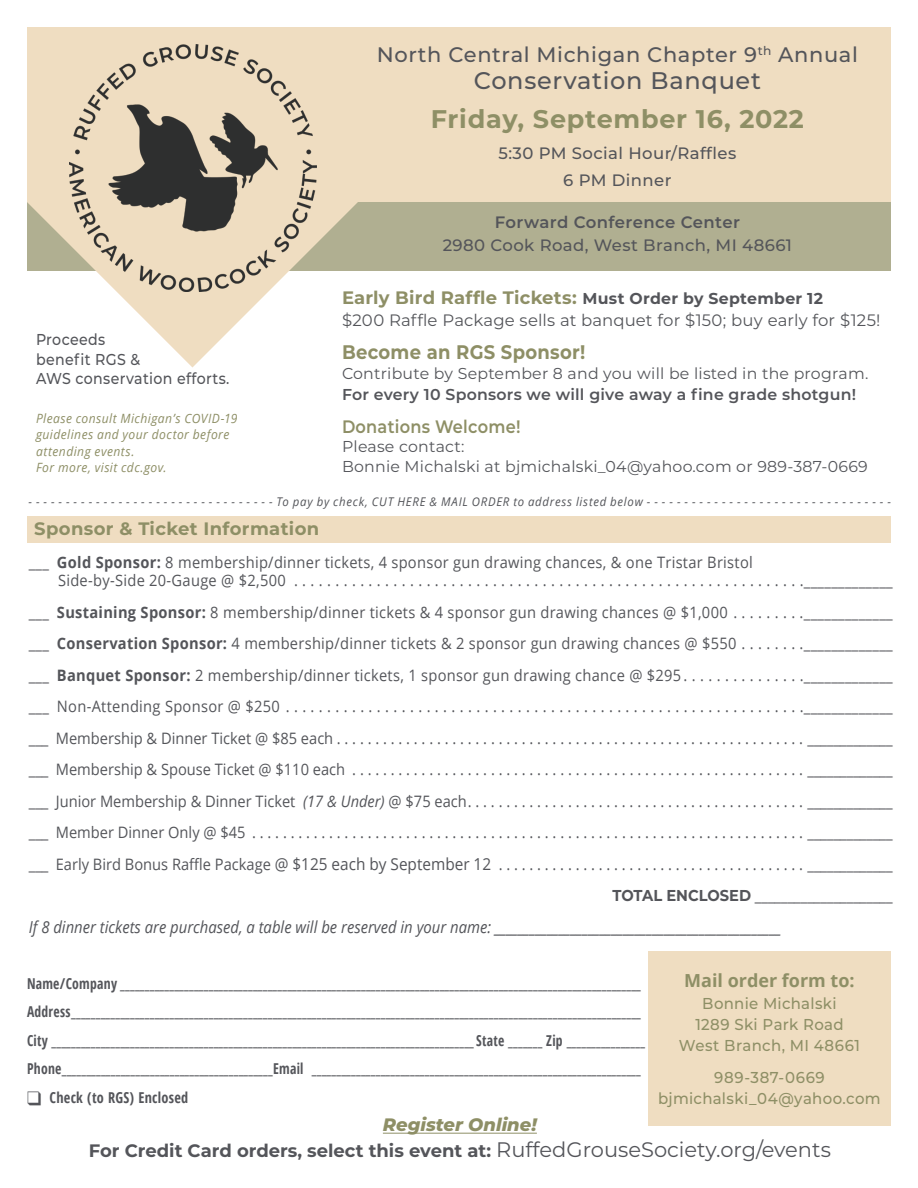
<style>
.page{position:relative;width:918px;height:1188px;background:#fff}
.page>*{position:absolute;margin:0;border:0;box-sizing:border-box;transform-origin:0 0}
.t1{font:700 25.5px "Montserrat";letter-spacing:.03em;color:#8e8f66}
.t2{font:500 24px "Montserrat";letter-spacing:.03em;color:#54555a}
.t3{font:500 21px "Montserrat";letter-spacing:.03em;color:#54555a}
.t4{font:700 19.65px "Montserrat";letter-spacing:.015em;color:#8e8f66;scale:.92 1}
.Body_Copy{font:700 18px "Montserrat";letter-spacing:.02em;color:#8e8f66}
.t5{font:700 18px "Montserrat";color:#54555a}
.t6{font:600 18px "Montserrat";letter-spacing:.015em;color:#8e8f66;scale:.9 1}
.t7{font:700 18px "Open Sans";color:#8e8f66}
.t8{font:italic 800 18px "Montserrat";color:#8e8f66}
.t9{font:italic 16.5px "Open Sans";color:#54555a;scale:.9 1}
.t10{font:500 16.5px "Montserrat";letter-spacing:.025em;color:#54555a}
.Body_Copy-2{font:16.5px "Montserrat";letter-spacing:.01em;color:#54555a}
.t11{font:600 16.5px "Montserrat";letter-spacing:.025em;color:#54555a}
.t12{font:15.75px "Open Sans";letter-spacing:.02em;color:#54555a;scale:.93 1}
.t13{font:15.75px "Open Sans";color:#54555a;scale:.93 1}
.t14{font:15.75px "Montserrat";letter-spacing:.015em;color:#54555a}
.Body_Copy-3{font:500 15.75px "Montserrat";letter-spacing:.02em;color:#8e8f66;scale:.95 1}
.t15{font:600 15.75px "Montserrat";letter-spacing:.015em;color:#54555a}
.t16{font:500 15.75px "Montserrat";letter-spacing:.025em;color:#54555a;scale:.9 1}
.Body_Copy-4{font:500 15.75px "Montserrat";letter-spacing:.04em;color:#8e8f66;scale:.95 1}
.t17{font:700 15px "Open Sans Condensed";letter-spacing:.02em;color:#54555a;scale:.91 1}
.t18{font:700 15px "Open Sans Condensed";letter-spacing:.02em;color:#54555a;scale:.95 1}
.Body_Copy-5{font:italic 12.75px/16.5px "Open Sans";letter-spacing:.035em;color:#8e8f66;scale:.95 1}
.t19{font:italic 12px "Open Sans";letter-spacing:.065em;color:#54555a;scale:.95 1}
.s1{font-size:15.75px;color:#54555a}
.s2{font-weight:700}
.s3{font-style:italic}
.s4{font-size:16.5px}
.s5{font-family:"Montserrat";font-weight:700}
.s6{font-weight:400;font-size:21px}
</style>
<div class="page">
<div style="left:27px;top:202px;width:864px;height:69px;background:#b0af91"></div>
<div style="left:27px;top:516px;width:864px;height:27px;background:#efddc1"></div>
<div style="left:27px;top:27px;width:864px;height:175px;background:#efddc1"></div>
<hr style="left:383px;top:1133px;width:154px;height:1px;background:#8e8f66">
<div style="left:648px;top:951px;width:243px;height:175px;background:#efddc1"></div>
<svg style="left:27px;top:44px;width:331px;height:324px"></svg>
<img style="left:70px;top:45px;width:246px;height:246px">
<p class="t3" style="left:377px;top:40px;width:483px">North Central Michigan Chapter 9<sup>th</sup> Annual</p>
<p class="t2" style="left:474px;top:63px;width:289px">Conservation Banquet</p>
<p class="t1" style="left:431px;top:100px;width:375px">Friday, September 16, 2022</p>
<p class="t10" style="left:499px;top:142px;width:239px">5:30 PM Social Hour/Raffles</p>
<p class="t10" style="left:563px;top:169px;width:110px">6 PM Dinner</p>
<p class="t11" style="left:495px;top:211px;width:247px">Forward Conference Center</p>
<p class="t10" style="left:443px;top:233px;width:351px">2980 Cook Road, West Branch, MI 48661</p>
<p class="Body_Copy" style="left:342px;top:285px;width:483px">Early Bird Raffle Tickets: <span class="s1">Must Order by September 12</span></p>
<p class="Body_Copy-2" style="left:342px;top:309px;width:540px">$200 Raffle Package sells at banquet for $150; buy early for $125!</p>
<p class="t4" style="left:342px;top:338px;width:266px">Become an RGS Sponsor!</p>
<p class="t14" style="left:342px;top:363px;width:528px">Contribute by September 8 and you will be listed in the program.</p>
<p class="t15" style="left:342px;top:383px;width:516px">For every 10 Sponsors we will give away a fine grade shotgun!</p>
<p class="t6" style="left:342px;top:414px;width:200px">Donations Welcome!</p>
<p class="t14" style="left:342px;top:436px;width:124px">Please contact:</p>
<p class="t14" style="left:342px;top:456px;width:527px">Bonnie Michalski at bjmichalski_04@yahoo.com or 989-387-0669</p>
<p class="t19" style="left:29px;top:493px;width:909px">- - - - - - - - - - - - - - - - - - - - - - - - - - - - - - - - - To pay by check, CUT HERE &amp; MAIL ORDER to address listed below - - - - - - - - - - - - - - - - - - - - - - - - - - - - - - - - -</p>
<p class="t16" style="left:36px;top:329px;width:78px">Proceeds</p>
<p class="t16" style="left:36px;top:348px;width:117px">benefit RGS &amp;</p>
<p class="t16" style="left:36px;top:368px;width:216px">AWS conservation efforts.</p>
<p class="Body_Copy-5" style="left:36px;top:409px;width:214px">Please consult Michigan’s COVID-19 guidelines and your doctor before attending events.</p>
<p class="Body_Copy-5" style="left:36px;top:459px;width:139px">For more, visit cdc.gov.</p>
<p class="Body_Copy" style="left:34px;top:516px;width:287px">Sponsor &amp; Ticket Information</p>
<p class="t12" style="left:29px;top:552px;width:780px">___ <span class="s2">Gold Sponsor:</span> 8 membership/dinner tickets, 4 sponsor gun drawing chances, &amp; one Tristar Bristol</p>
<p class="t12" style="left:58px;top:570px;width:899px">Side-by-Side 20-Gauge @ $2,500 . . . . . . . . . . . . . . . . . . . . . . . . . . . . . . . . . . . . . . . . . . . . . . . . . . . . . . . . . . . . . _____________</p>
<p class="t12" style="left:29px;top:601px;width:930px">___ <span class="s2">Sustaining Sponsor:</span> 8 membership/dinner tickets &amp; 4 sponsor gun drawing chances @ $1,000 . . . . . . . . _____________</p>
<p class="t12" style="left:29px;top:633px;width:930px">___ <span class="s2">Conservation Sponsor:</span> 4 membership/dinner tickets &amp; 2 sponsor gun drawing chances @ $550 . . . . . . . _____________</p>
<p class="t12" style="left:29px;top:664px;width:930px">___ <span class="s2">Banquet Sponsor:</span> 2 membership/dinner tickets, 1 sponsor gun drawing chance @ $295 . . . . . . . . . . . . . . _____________</p>
<p class="t12" style="left:29px;top:696px;width:930px">___ Non-Attending Sponsor @ $250 . . . . . . . . . . . . . . . . . . . . . . . . . . . . . . . . . . . . . . . . . . . . . . . . . . . . . . . . . . . . . . _____________</p>
<p class="t13" style="left:29px;top:727px;width:930px">___ Membership &amp; Dinner Ticket @ $85 each . . . . . . . . . . . . . . . . . . . . . . . . . . . . . . . . . . . . . . . . . . . . . . . . . . . . . . . . . . . . . _____________</p>
<p class="t13" style="left:29px;top:759px;width:930px">___ Membership &amp; Spouse Ticket @ $110 each . . . . . . . . . . . . . . . . . . . . . . . . . . . . . . . . . . . . . . . . . . . . . . . . . . . . . . . . . . . _____________</p>
<p class="t13" style="left:29px;top:790px;width:930px">___ Junior Membership &amp; Dinner Ticket <span class="s3">(17 &amp; Under)</span> @ $75 each . . . . . . . . . . . . . . . . . . . . . . . . . . . . . . . . . . . . . . . . . . . . _____________</p>
<p class="t13" style="left:29px;top:822px;width:930px">___ Member Dinner Only @ $45 . . . . . . . . . . . . . . . . . . . . . . . . . . . . . . . . . . . . . . . . . . . . . . . . . . . . . . . . . . . . . . . . . . . . . . . . _____________</p>
<p class="t13" style="left:29px;top:853px;width:930px">___ Early Bird Bonus Raffle Package <span class="s4">@ $125 each by September 12</span> . . . . . . . . . . . . . . . . . . . . . . . . . . . . . . . . . . . . . . . . _____________</p>
<p class="t12" style="left:613px;top:885px;width:303px"><span class="s5">TOTAL ENCLOSED</span> _____________________</p>
<p class="t9" style="left:29px;top:915px;width:838px">If 8 dinner tickets are purchased, a table will be reserved in your name: _________________________________________________</p>
<p class="t7" style="left:684px;top:968px;width:172px">Mail order form to:</p>
<p class="Body_Copy-3" style="left:702px;top:993px;width:143px">Bonnie Michalski</p>
<p class="Body_Copy-3" style="left:695px;top:1014px;width:158px">1289 Ski Park Road</p>
<p class="Body_Copy-3" style="left:679px;top:1035px;width:192px">West Branch, MI 48661</p>
<p class="Body_Copy-4" style="left:714px;top:1066px;width:118px">989-387-0669</p>
<p class="Body_Copy-3" style="left:658px;top:1087px;width:236px">bjmichalski_04@yahoo.com</p>
<p class="t17" style="left:27px;top:973px;width:676px">Name/Company __________________________________________________________________________________________________________</p>
<p class="t17" style="left:27px;top:1001px;width:676px">Address____________________________________________________________________________________________________________________</p>
<p class="t17" style="left:27px;top:1030px;width:681px">City ______________________________________________________________________________________ State _______ Zip ________________</p>
<p class="t17" style="left:27px;top:1058px;width:676px">Phone___________________________________________Email ___________________________________________________________________</p>
<p class="t18" style="left:27px;top:1087px;width:171px">❑ Check (to RGS) Enclosed</p>
<p class="t8" style="left:383px;top:1112px;width:155px">Register Online!</p>
<p class="t5" style="left:89px;top:1138px;width:744px">For Credit Card orders, select this event at: <span class="s6">RuffedGrouseSociety.org/events</span></p>
</div>
